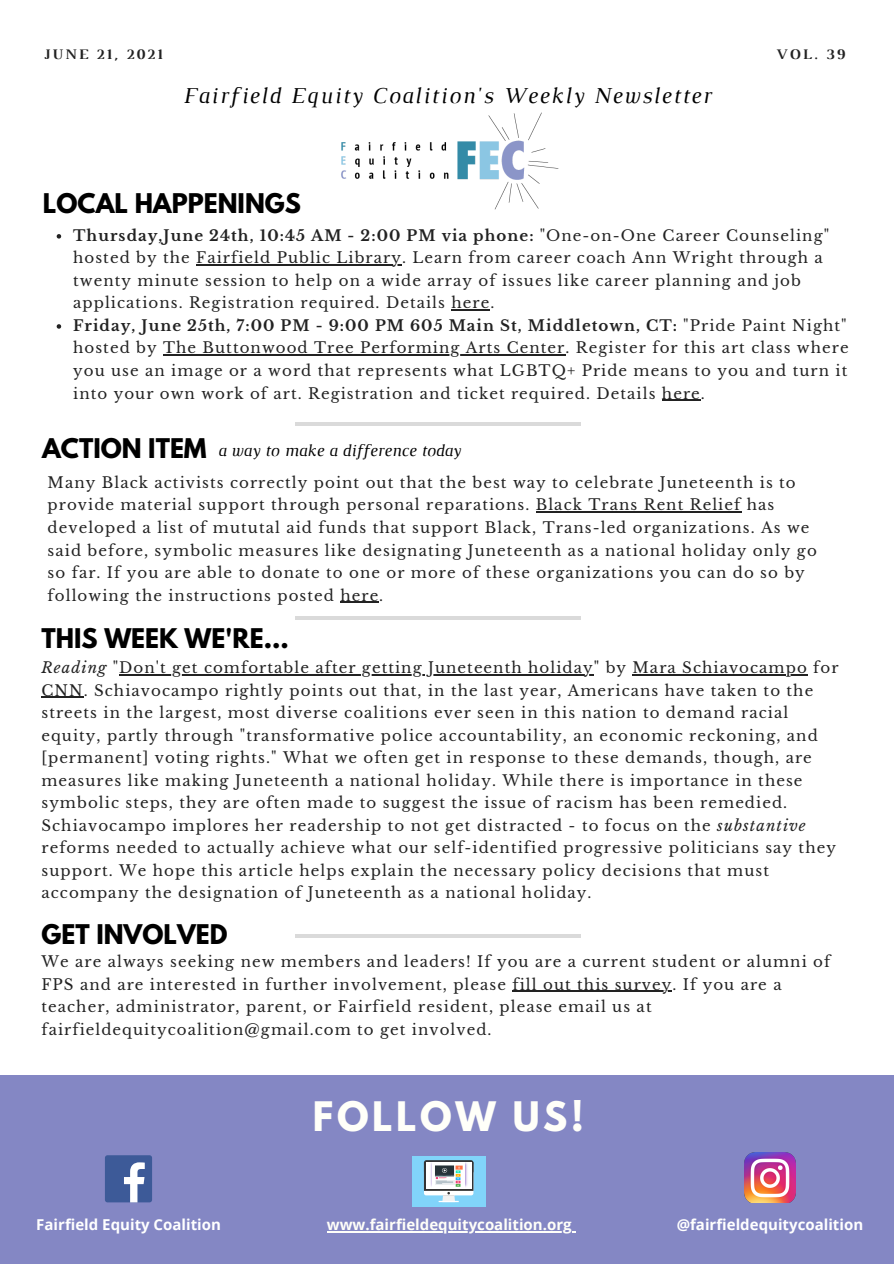
<style>
.page{position:relative;width:894px;height:1264px;background:#fff}
.page>*{position:absolute;margin:0;border:0;box-sizing:border-box;transform-origin:0 0}
.t1{font:700 36px "League Spartan";letter-spacing:.1em;color:#fffff9}
.t2{font:700 24px "League Spartan";color:#000}
.t3{font:italic 23.25px "Luthier";letter-spacing:.07em;color:#000}
.t4{font:italic 17.4px "Luthier";color:#000}
.t5{font:15px/22.5px "Libre Baskerville";letter-spacing:.07em;color:#222}
.t6{font:700 15px "Open Sans";color:#fff}
.t7{font:700 15px "Open Sans";color:#fffff9}
.t8{font:700 14.85px "Luthier";letter-spacing:.14em;color:#222}
.s1{font-weight:700}
.s2{font-style:italic}
</style>
<div class="page">
<svg style="left:57px;top:234px;width:4px;height:4px"></svg>
<hr style="left:196px;top:264px;width:206px;height:1px;background:#222">
<hr style="left:451px;top:309px;width:39px;height:2px;background:#222">
<svg style="left:57px;top:324px;width:4px;height:5px"></svg>
<hr style="left:163px;top:354px;width:402px;height:2px;background:#222">
<hr style="left:661px;top:399px;width:39px;height:2px;background:#222">
<hr style="left:512px;top:990px;width:160px;height:1px;background:#222">
<hr style="left:535px;top:511px;width:206px;height:1px;background:#222">
<hr style="left:340px;top:601px;width:39px;height:2px;background:#222">
<div style="left:0;top:1075px;width:893px;height:188px;background:#8487c4"></div>
<img style="left:744px;top:1152px;width:51px;height:50px">
<div style="left:105px;top:1155px;width:47px;height:47px;background:#3d5a98;border-radius:3px"></div>
<svg style="left:124px;top:1162px;width:21px;height:40px"></svg>
<div style="left:412px;top:1155px;width:73px;height:51px;background:#81d4fa"></div>
<svg style="left:424px;top:1160px;width:49px;height:42px;background:#b8c2c7"></svg>
<hr style="left:327px;top:1231px;width:244px;height:1px;background:#fffff9">
<hr style="left:119px;top:674px;width:474px;height:1px;background:#222">
<hr style="left:632px;top:674px;width:175px;height:1px;background:#222">
<hr style="left:41px;top:696px;width:43px;height:2px;background:#222">
<img style="left:341px;top:112px;width:218px;height:98px">
<hr style="left:295px;top:616px;width:285px;height:3px;background:#000">
<hr style="left:295px;top:934px;width:285px;height:3px;background:#000">
<hr style="left:295px;top:422px;width:285px;height:4px;background:#dadada">
<p class="t8" style="left:44px;top:49px;width:120px">JUNE 21, 2021</p>
<p class="t8" style="left:775px;top:49px;width:70px">VOL. 39</p>
<p class="t3" style="left:183px;top:87px;width:529px">Fairfield Equity Coalition's Weekly Newsletter</p>
<p class="t2" style="left:43px;top:191px;width:259px">LOCAL HAPPENINGS</p>
<p class="t5" style="left:73px;top:224px;width:757px"><span class="s1">Thursday,June 24th, 10:45 AM - 2:00 PM via phone:</span> "One-on-One Career Counseling" hosted by the Fairfield Public Library. Learn from career coach Ann Wright through a twenty minute session to help on a wide array of issues like career planning and job applications. Registration required. Details here.</p>
<p class="t5" style="left:73px;top:314px;width:776px"><span class="s1">Friday, June 25th, 7:00 PM - 9:00 PM 605 Main St, Middletown, CT:</span> "Pride Paint Night" hosted by The Buttonwood Tree Performing Arts Center. Register for this art class where you use an image or a word that represents what LGBTQ+ Pride means to you and turn it into your own work of art. Registration and ticket required. Details here.</p>
<p class="t2" style="left:42px;top:436px;width:166px">ACTION ITEM</p>
<p class="t4" style="left:218px;top:443px;width:244px">a way to make a difference today</p>
<p class="t5" style="left:48px;top:471px;width:770px">Many Black activists correctly point out that the best way to celebrate Juneteenth is to provide material support through personal reparations. Black Trans Rent Relief has developed a list of mututal aid funds that support Black, Trans-led organizations. As we said before, symbolic measures like designating Juneteenth as a national holiday only go so far. If you are able to donate to one or more of these organizations you can do so by following the instructions posted here.</p>
<p class="t2" style="left:42px;top:626px;width:249px">THIS WEEK WE'RE...</p>
<p class="t5" style="left:41px;top:656px;width:798px"><span class="s2">Reading</span> "Don't get comfortable after getting Juneteenth holiday" by Mara Schiavocampo for CNN. Schiavocampo rightly points out that, in the last year, Americans have taken to the streets in the largest, most diverse coalitions ever seen in this nation to demand racial equity, partly through "transformative police accountability, an economic reckoning, and [permanent] voting rights." What we often get in response to these demands, though, are measures like making Juneteenth a national holiday. While there is importance in these symbolic steps, they are often made to suggest the issue of racism has been remedied.<br>Schiavocampo implores her readership to not get distracted - to focus on the <span class="s2">substantive </span>reforms needed to actually achieve what our self-identified progressive politicians say they support. We hope this article helps explain the necessary policy decisions that must accompany the designation of Juneteenth as a national holiday.</p>
<p class="t2" style="left:42px;top:922px;width:187px">GET INVOLVED</p>
<p class="t5" style="left:41px;top:950px;width:790px">We are always seeking new members and leaders! If you are a current student or alumni of FPS and are interested in further involvement, please fill out this survey. If you are a teacher, administrator, parent, or Fairfield resident, please email us at fairfieldequitycoalition@gmail.com to get involved.</p>
<p class="t1" style="left:313px;top:1098px;width:272px">FOLLOW US!</p>
<p class="t6" style="left:36px;top:1213px;width:186px">Fairfield Equity Coalition</p>
<p class="t7" style="left:327px;top:1213px;width:246px">www.fairfieldequitycoalition.org</p>
<p class="t6" style="left:676px;top:1213px;width:188px">@fairfieldequitycoalition</p>
</div>
